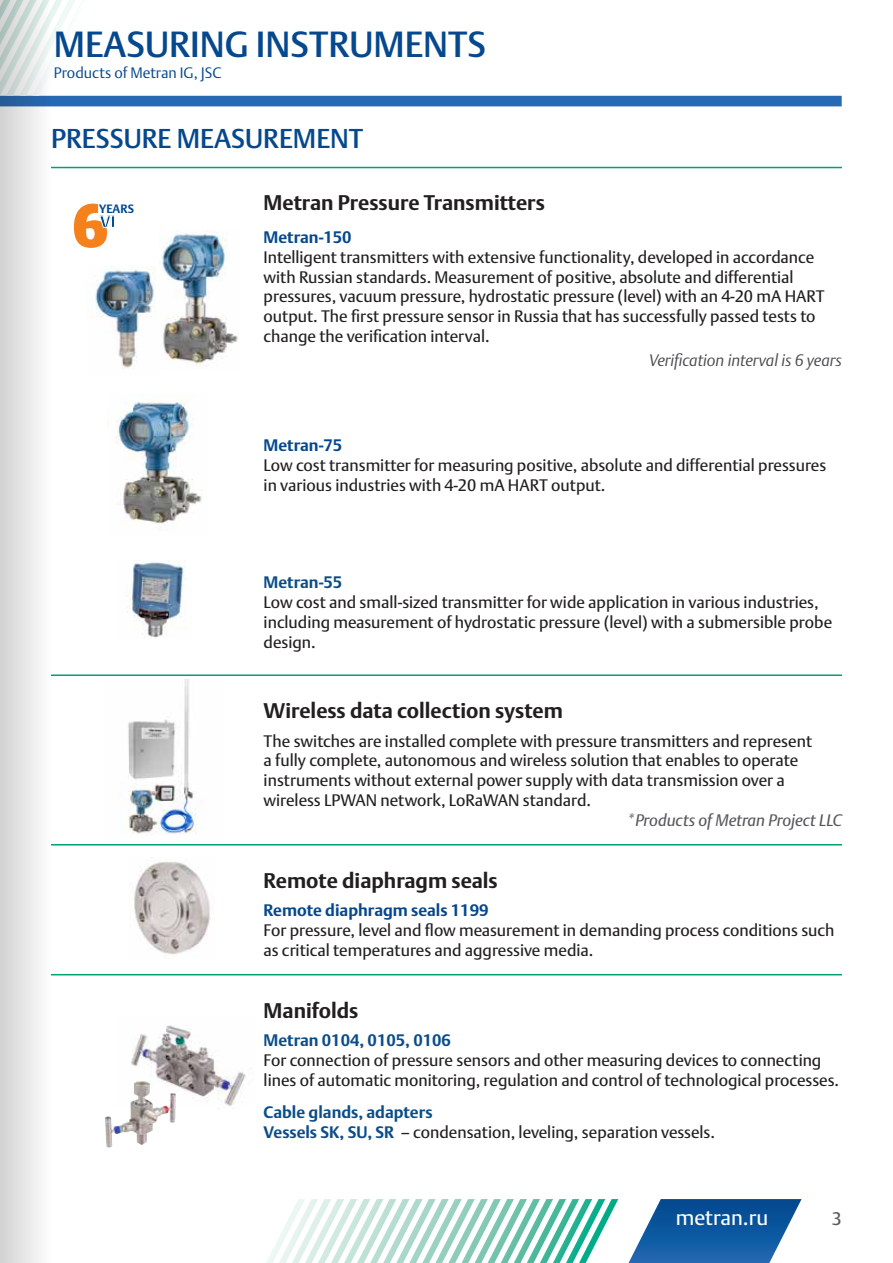
<style>
.page{position:relative;width:893px;height:1263px;background:#fff}
.page>*{position:absolute;margin:0;border:0;box-sizing:border-box;transform-origin:0 0}
.t1{font:500 36px "DTL Argo CTOT";color:#06488e}
.t2{font:500 27px "DTL Argo CTOT";color:#06488e}
.t3{font:700 21px "DTL Argo CTOT";color:#211f20}
.t4{font:21px "DTL Argo CTOT";color:#fcfefe}
.t5{font:18px "DTL Argo CTOT";color:#56585b}
.t6{font:16.5px/19.8px "DTL Argo CTOT";color:#211f20}
.t7{font:700 16.5px "DTL Argo CTOT";color:#06488e}
.t8{font:700 16.5px "DTL Argo CTOT";color:#0c4d89}
.t9{font:italic 300 16.5px "DTL Argo CTOT";color:#4b4d4f}
.t10{font:italic 16.5px "DTL Argo CTOT";color:#56585b}
.t11{font:900 16.2px "DTL Argo CTOT";color:#06488e}
.t12{font:300 15px "DTL Argo CTOT";color:#06488e}
.t13{font:700 12px "DTL Argo CTOT";color:#06488e}
.s1{font-weight:700;color:#0c4d89}
</style>
<div class="page">
<svg style="left:266px;top:1199px;width:536px;height:64px"></svg>
<svg style="left:51px;top:0;width:791px;height:106px"></svg>
<svg style="left:0;top:0;width:51px;height:1263px"></svg>
<hr style="left:51px;top:167px;width:791px;height:1px;background:#00a073">
<hr style="left:51px;top:674px;width:791px;height:2px;background:#00a073">
<hr style="left:51px;top:844px;width:791px;height:1px;background:#00a073">
<hr style="left:51px;top:974px;width:791px;height:1px;background:#00a073">
<img style="left:127px;top:561px;width:58px;height:77px">
<img style="left:131px;top:857px;width:80px;height:98px">
<svg style="left:74px;top:203px;width:34px;height:45px"></svg>
<img style="left:162px;top:232px;width:76px;height:134px">
<img style="left:91px;top:267px;width:63px;height:102px">
<img style="left:116px;top:401px;width:86px;height:125px">
<img style="left:128px;top:680px;width:72px;height:155px">
<img style="left:131px;top:1025px;width:115px;height:84px">
<img style="left:105px;top:1081px;width:46px;height:66px">
<h1 class="t1" style="left:54px;top:23px;width:434px">MEASURING INSTRUMENTS</h1>
<p class="t12" style="left:54px;top:64px;width:169px">Products of Metran IG, JSC</p>
<h2 class="t2" style="left:51px;top:123px;width:314px">PRESSURE MEASUREMENT</h2>
<p class="t13" style="left:99px;top:202px;width:36px">YEARS</p>
<p class="t11" style="left:100px;top:212px;width:17px">VI</p>
<p class="t3" style="left:264px;top:191px;width:283px">Metran Pressure Transmitters</p>
<p class="t7" style="left:264px;top:227px;width:89px">Metran-150</p>
<p class="t6" style="left:264px;top:247px;width:563px">Intelligent transmitters with extensive functionality, developed in accordance with Russian standards. Measurement of positive, absolute and differential pressures, vacuum pressure, hydrostatic pressure (level) with an 4-20 mA HART output. The first pressure sensor in Russia that has successfully passed tests to change the verification interval.</p>
<p class="t9" style="left:649px;top:351px;width:194px">Verification interval is 6 years</p>
<p class="t7" style="left:264px;top:435px;width:80px">Metran-75</p>
<p class="t6" style="left:264px;top:455px;width:564px">Low cost transmitter for measuring positive, absolute and differential pressures in various industries with 4-20 mA HART output.</p>
<p class="t8" style="left:264px;top:573px;width:80px">Metran-55</p>
<p class="t6" style="left:264px;top:592px;width:570px">Low cost and small-sized transmitter for wide application in various industries, including measurement of hydrostatic pressure (level) with a submersible probe design.</p>
<p class="t3" style="left:264px;top:698px;width:301px">Wireless data collection system</p>
<p class="t6" style="left:264px;top:731px;width:550px">The switches are installed complete with pressure transmitters and represent a fully complete, autonomous and wireless solution that enables to operate instruments without external power supply with data transmission over a wireless LPWAN network, LoRaWAN standard.</p>
<p class="t10" style="left:626px;top:810px;width:217px">*Products of Metran Project LLC</p>
<p class="t3" style="left:264px;top:868px;width:236px">Remote diaphragm seals</p>
<p class="t7" style="left:264px;top:900px;width:226px">Remote diaphragm seals 1199</p>
<p class="t6" style="left:264px;top:920px;width:572px">For pressure, level and flow measurement in demanding process conditions such as critical temperatures and aggressive media.</p>
<p class="t3" style="left:264px;top:998px;width:96px">Manifolds</p>
<p class="t8" style="left:264px;top:1030px;width:189px">Metran 0104, 0105, 0106</p>
<p class="t6" style="left:264px;top:1050px;width:577px">For connection of pressure sensors and other measuring devices to connecting lines of automatic monitoring, regulation and control of technological processes.</p>
<p class="t6" style="left:264px;top:1102px;width:453px"><span class="s1">Cable glands, adapters<br>Vessels SK, SU, SR</span> – condensation, leveling, separation vessels.</p>
<p class="t4" style="left:676px;top:1205px;width:94px">metran.ru</p>
<p class="t5" style="left:832px;top:1208px;width:12px">3</p>
</div>
